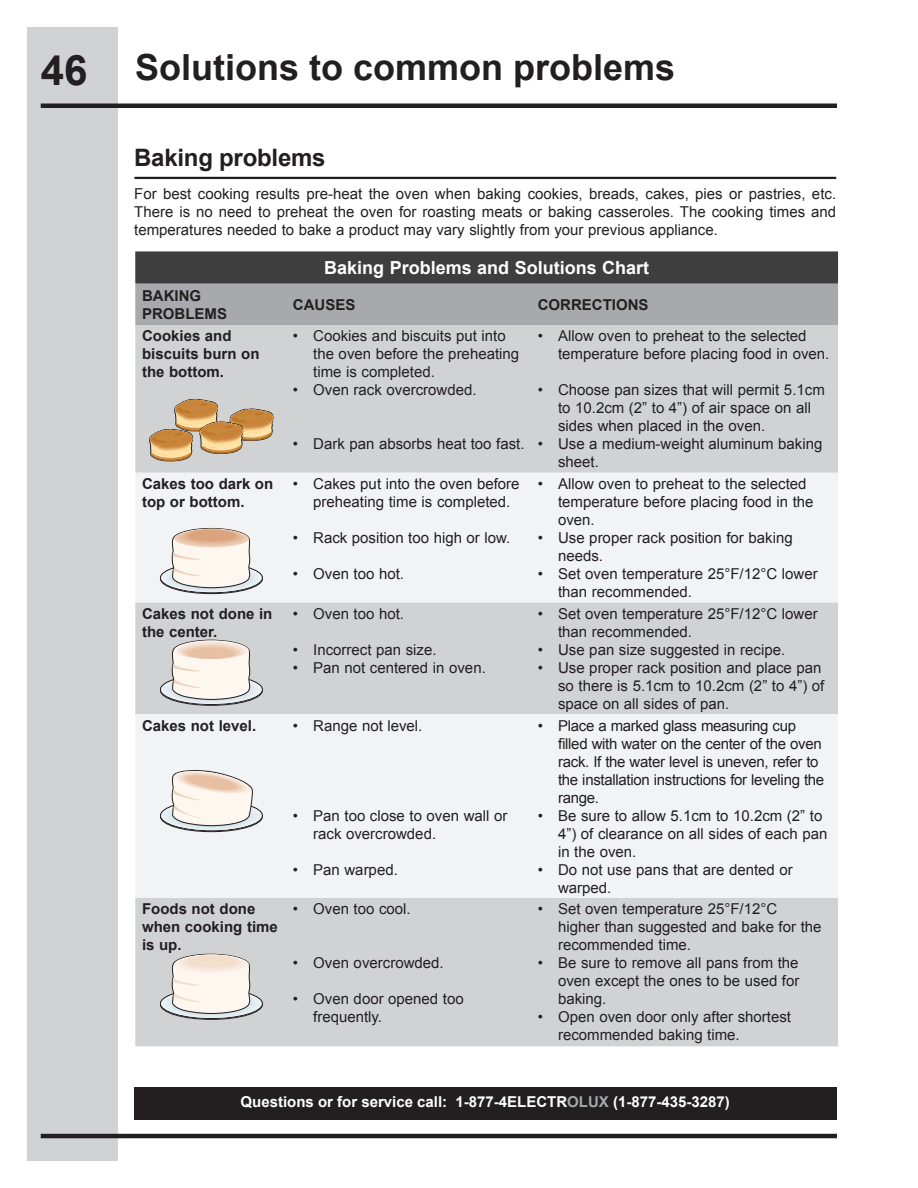
<style>
.page{position:relative;width:918px;height:1188px;background:#fff}
.page>*{position:absolute;margin:0;border:0;box-sizing:border-box;transform-origin:0 0}
.t1{font:700 36px "Arial";color:#231f20}
.t2{font:700 24px "Arial";letter-spacing:-.01em;color:#231f20}
.t3{font:700 18px "Arial";color:#fff}
.t4{font:15px/18px "Arial";color:#231f20}
.t5{font:700 15px/18px "Arial";color:#231f20}
.t6{font:15px/18px "Arial";letter-spacing:-.02em;color:#231f20}
.t7{font:700 15px "Arial";color:#fff}
.s1{font-size:42px}
.s2{color:#a8a9ad}
</style>
<div class="page">
<div style="left:27px;top:27px;width:90px;height:1134px;background:#d1d2d4"></div>
<hr style="left:41px;top:104px;width:796px;height:4px;background:#231f20">
<hr style="left:41px;top:1134px;width:796px;height:4px;background:#231f20">
<div style="left:134px;top:1088px;width:702px;height:32px;background:#231f20"></div>
<div style="left:136px;top:252px;width:701px;height:31px;background:#3e3e3f"></div>
<div style="left:137px;top:283px;width:700px;height:42px;background:#a8a9ad"></div>
<div style="left:137px;top:325px;width:700px;height:720px;background:#d1d2d4"></div>
<svg style="left:137px;top:473px;width:700px;height:425px;fill:#f2f3f4"></svg>
<hr style="left:135px;top:251px;width:152px;height:2px;background:#3e3e3f">
<hr style="left:135px;top:253px;width:2px;height:30px;background:#3e3e3f">
<hr style="left:287px;top:251px;width:245px;height:2px;background:#3e3e3f">
<hr style="left:532px;top:251px;width:306px;height:2px;background:#3e3e3f">
<hr style="left:837px;top:253px;width:1px;height:30px;background:#3e3e3f">
<hr style="left:135px;top:283px;width:2px;height:42px;background:#a8a9ad">
<hr style="left:837px;top:283px;width:1px;height:42px;background:#a8a9ad">
<hr style="left:135px;top:325px;width:2px;height:148px;background:#d1d2d4">
<hr style="left:837px;top:325px;width:1px;height:148px;background:#d1d2d4">
<hr style="left:135px;top:473px;width:2px;height:129px;background:#f2f3f4">
<hr style="left:837px;top:473px;width:1px;height:129px;background:#f2f3f4">
<hr style="left:135px;top:714px;width:2px;height:184px;background:#f2f3f4">
<hr style="left:837px;top:714px;width:1px;height:184px;background:#f2f3f4">
<hr style="left:135px;top:602px;width:2px;height:112px;background:#d1d2d4">
<hr style="left:837px;top:602px;width:1px;height:112px;background:#d1d2d4">
<hr style="left:135px;top:898px;width:2px;height:147px;background:#d1d2d4">
<hr style="left:837px;top:898px;width:1px;height:147px;background:#d1d2d4">
<hr style="left:135px;top:1045px;width:152px;height:1px;background:#d1d2d4">
<hr style="left:287px;top:1045px;width:245px;height:1px;background:#d1d2d4">
<hr style="left:532px;top:1045px;width:306px;height:1px;background:#d1d2d4">
<svg style="left:149px;top:399px;width:125px;height:63px;background:#ceb08a"></svg>
<svg style="left:160px;top:563px;width:102px;height:30px"></svg>
<div style="left:160px;top:563px;width:102px;height:30px;border:1px solid #231f20;border-radius:50%"></div>
<div style="left:163px;top:564px;width:97px;height:28px;background:#eaf1f5;border-radius:50%"></div>
<div style="left:165px;top:564px;width:92px;height:27px;background:#e4edf2;border-radius:50%"></div>
<div style="left:168px;top:565px;width:87px;height:26px;background:#e0ebf0;border-radius:50%"></div>
<div style="left:170px;top:566px;width:82px;height:24px;background:#dae7ee;border-radius:50%"></div>
<svg style="left:173px;top:566px;width:77px;height:23px"></svg>
<svg style="left:172px;top:528px;width:79px;height:60px"></svg>
<svg style="left:160px;top:675px;width:102px;height:29px"></svg>
<div style="left:160px;top:675px;width:102px;height:30px;border:1px solid #231f20;border-radius:50%"></div>
<div style="left:163px;top:675px;width:97px;height:29px;background:#eaf1f5;border-radius:50%"></div>
<div style="left:165px;top:676px;width:92px;height:27px;background:#e4edf2;border-radius:50%"></div>
<div style="left:168px;top:677px;width:87px;height:25px;background:#e0ebf0;border-radius:50%"></div>
<div style="left:170px;top:678px;width:82px;height:23px;background:#dae7ee;border-radius:50%"></div>
<div style="left:173px;top:678px;width:77px;height:23px;background:#cddde6;border-radius:50%"></div>
<svg style="left:172px;top:640px;width:79px;height:60px"></svg>
<svg style="left:160px;top:800px;width:102px;height:31px"></svg>
<div style="left:160px;top:800px;width:102px;height:31px;border:1px solid #231f20;border-radius:50%"></div>
<div style="left:163px;top:801px;width:97px;height:29px;background:#eaf1f5;border-radius:50%"></div>
<div style="left:165px;top:802px;width:92px;height:27px;background:#e4edf2;border-radius:50%"></div>
<div style="left:168px;top:803px;width:87px;height:26px;background:#e0ebf0;border-radius:50%"></div>
<div style="left:170px;top:803px;width:82px;height:25px;background:#dae7ee;border-radius:50%"></div>
<svg style="left:173px;top:804px;width:77px;height:23px"></svg>
<svg style="left:172px;top:770px;width:81px;height:56px"></svg>
<svg style="left:160px;top:989px;width:102px;height:30px"></svg>
<div style="left:160px;top:989px;width:102px;height:30px;border:1px solid #231f20;border-radius:50%"></div>
<div style="left:163px;top:989px;width:97px;height:29px;background:#eaf1f5;border-radius:50%"></div>
<div style="left:165px;top:990px;width:92px;height:27px;background:#e4edf2;border-radius:50%"></div>
<div style="left:168px;top:991px;width:87px;height:25px;background:#e0ebf0;border-radius:50%"></div>
<div style="left:170px;top:992px;width:82px;height:24px;background:#dae7ee;border-radius:50%"></div>
<div style="left:173px;top:992px;width:77px;height:23px;background:#cddde6;border-radius:50%"></div>
<svg style="left:172px;top:954px;width:79px;height:60px"></svg>
<hr style="left:134px;top:177px;width:702px;height:2px;background:#231f20">
<h1 class="t1" style="left:41px;top:44px;width:636px"><span class="s1">46</span> Solutions to common problems</h1>
<h2 class="t2" style="left:134px;top:142px;width:193px">Baking problems</h2>
<p class="t4" style="left:134px;top:185px;width:704px;text-align:justify">For best cooking results pre-heat the oven when baking cookies, breads, cakes, pies or pastries, etc.<br>There is no need to preheat the oven for roasting meats or baking casseroles. The cooking times and temperatures needed to bake a product may vary slightly from your previous appliance.</p>
<p class="t3" style="left:324px;top:256px;width:327px">Baking Problems and Solutions Chart</p>
<p class="t5" style="left:142px;top:287px;width:87px">BAKING<br>PROBLEMS</p>
<p class="t5" style="left:293px;top:296px;width:64px">CAUSES</p>
<p class="t5" style="left:538px;top:296px;width:112px">CORRECTIONS</p>
<p class="t5" style="left:142px;top:328px;width:119px">Cookies and biscuits burn on the bottom.</p>
<p class="t4" style="left:313px;top:327px;width:207px;text-indent:-20px">• Cookies and biscuits put into the oven before the preheating time is completed.</p>
<p class="t4" style="left:293px;top:381px;width:185px">• Oven rack overcrowded.</p>
<p class="t4" style="left:558px;top:327px;width:273px;text-indent:-20px">• Allow oven to preheat to the selected temperature before placing food in oven.</p>
<p class="t4" style="left:558px;top:381px;width:268px;text-indent:-20px">• Choose pan sizes that will permit 5.1cm to 10.2cm (2” to 4”) of air space on all sides when placed in the oven.</p>
<p class="t4" style="left:558px;top:435px;width:266px;text-indent:-20px">• Use a medium-weight aluminum baking sheet.</p>
<p class="t4" style="left:293px;top:435px;width:233px">• Dark pan absorbs heat too fast.</p>
<p class="t5" style="left:142px;top:475px;width:133px">Cakes too dark on top or bottom.</p>
<p class="t4" style="left:313px;top:475px;width:208px;text-indent:-20px">• Cakes put into the oven before preheating time is completed.</p>
<p class="t4" style="left:293px;top:529px;width:219px">• Rack position too high or low.</p>
<p class="t4" style="left:293px;top:565px;width:113px">• Oven too hot.</p>
<p class="t4" style="left:558px;top:475px;width:257px;text-indent:-20px">• Allow oven to preheat to the selected temperature before placing food in the oven.</p>
<p class="t4" style="left:558px;top:529px;width:236px;text-indent:-20px">• Use proper rack position for baking needs.</p>
<p class="t4" style="left:558px;top:565px;width:261px;text-indent:-20px">• Set oven temperature 25°F/12°C lower than recommended.</p>
<p class="t5" style="left:142px;top:605px;width:132px">Cakes not done in the center.</p>
<p class="t4" style="left:293px;top:605px;width:113px">• Oven too hot.</p>
<p class="t4" style="left:293px;top:641px;width:145px">• Incorrect pan size.</p>
<p class="t4" style="left:293px;top:659px;width:194px">• Pan not centered in oven.</p>
<p class="t4" style="left:558px;top:605px;width:261px;text-indent:-20px">• Set oven temperature 25°F/12°C lower than recommended.</p>
<p class="t4" style="left:538px;top:641px;width:249px">• Use pan size suggested in recipe.</p>
<p class="t4" style="left:558px;top:659px;width:268px;text-indent:-20px">• Use proper rack position and place pan so there is 5.1cm to 10.2cm (2” to 4”) of space on all sides of pan.</p>
<p class="t5" style="left:142px;top:717px;width:116px">Cakes not level.</p>
<p class="t4" style="left:293px;top:716px;width:131px">• Range not level.</p>
<p class="t4" style="left:313px;top:806px;width:196px;text-indent:-20px">• Pan too close to oven wall or rack overcrowded.</p>
<p class="t4" style="left:293px;top:860px;width:106px">• Pan warped.</p>
<p class="t6" style="left:558px;top:716px;width:268px;text-indent:-20px">• Place a marked glass measuring cup filled with water on the center of the oven rack. If the water level is uneven, refer to the installation instructions for leveling the range.</p>
<p class="t4" style="left:558px;top:806px;width:271px;text-indent:-20px">• Be sure to allow 5.1cm to 10.2cm (2” to<br>4”) of clearance on all sides of each pan in the oven.</p>
<p class="t4" style="left:558px;top:860px;width:236px;text-indent:-20px">• Do not use pans that are dented or warped.</p>
<p class="t5" style="left:142px;top:900px;width:137px">Foods not done when cooking time is up.</p>
<p class="t4" style="left:293px;top:900px;width:119px">• Oven too cool.</p>
<p class="t4" style="left:293px;top:954px;width:152px">• Oven overcrowded.</p>
<p class="t4" style="left:313px;top:990px;width:152px;text-indent:-20px">• Oven door opened too frequently.</p>
<p class="t4" style="left:558px;top:900px;width:265px;text-indent:-20px">• Set oven temperature 25°F/12°C higher than suggested and bake for the recommended time.</p>
<p class="t4" style="left:558px;top:954px;width:243px;text-align:justify;text-indent:-20px">• Be sure to remove all pans from the oven except the ones to be used for baking.</p>
<p class="t4" style="left:558px;top:1008px;width:235px;text-indent:-20px">• Open oven door only after shortest recommended baking time.</p>
<p class="t7" style="left:241px;top:1091px;width:491px">Questions or for service call: 1-877-4ELECTR<span class="s2">OLUX</span> (1-877-435-3287)</p>
</div>
